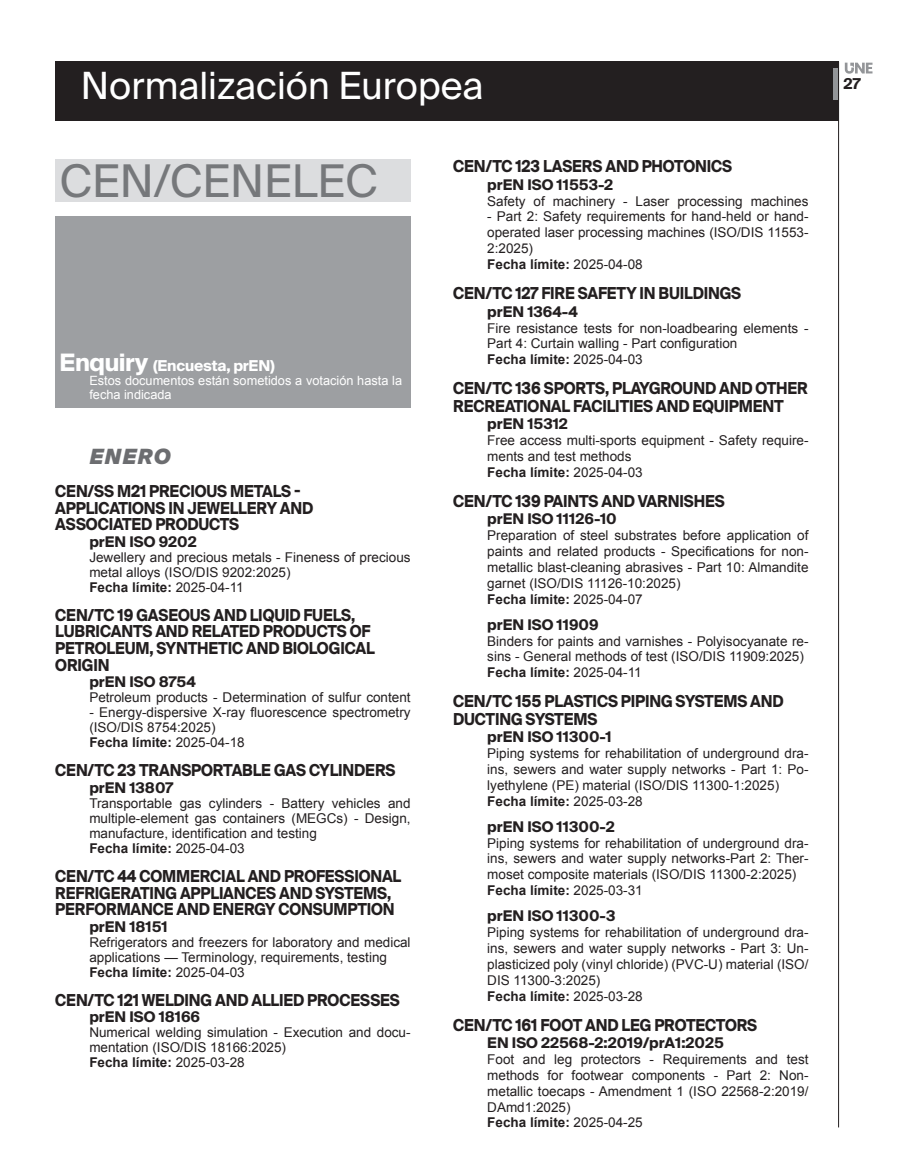
<style>
.page{position:relative;width:915px;height:1170px;background:#fff}
.page>*{position:absolute;margin:0;border:0;box-sizing:border-box;transform-origin:0 0}
.t1{font:45px "Suisse Intl";color:#76787b}
.t2{font:37.5px "Suisse Intl";color:#fff}
.t3{font:italic 900 21px "Suisse Intl";letter-spacing:.04em;color:#6c6d70}
.t4{font:700 16.5px/16.5px "Suisse Intl";letter-spacing:-.01em;color:#231f20;scale:.9 1}
.t5{font:700 15px "Suisse Intl";letter-spacing:-.01em;color:#fff}
.t6{font:700 15px "Suisse Intl";color:#231f20}
.t7{font:700 14.7px "Suisse Intl";color:#231f20}
.t8{font:13.5px/15.9px "Arial";color:#231f20}
.t9{font:12.75px/14.2px "Arial";color:#fff}
.s1{font-size:24px}
.s2{font-weight:700}
</style>
<div class="page">
<div style="left:55px;top:62px;width:783px;height:59px;background:#231f20"></div>
<div style="left:833px;top:68px;width:5px;height:31px;background:#939598"></div>
<hr style="left:838px;top:62px;width:1px;height:1065px;background:#231f20">
<svg style="left:844px;top:63px;width:28px;height:11px"></svg>
<div style="left:55px;top:216px;width:355px;height:191px;background:#9d9fa2"></div>
<div style="left:55px;top:159px;width:355px;height:43px;background:#dcdddf"></div>
<h2 class="t2" style="left:81px;top:64px;width:404px">Normalización Europea</h2>
<p class="t6" style="left:843px;top:75px;width:19px">27</p>
<h1 class="t1" style="left:60px;top:155px;width:319px">CEN/CENELEC</h1>
<p class="t5" style="left:60px;top:356px;width:217px"><span class="s1">Enquiry</span> (Encuesta, prEN)</p>
<p class="t9" style="left:89px;top:373px;width:314px">Estos documentos están sometidos a votación hasta la fecha indicada</p>
<h3 class="t3" style="left:89px;top:444px;width:83px">ENERO</h3>
<p class="t4" style="left:55px;top:483px;width:288px">CEN/SS M21 PRECIOUS METALS -<br>APPLICATIONS IN JEWELLERY AND<br>ASSOCIATED PRODUCTS</p>
<p class="t7" style="left:89px;top:533px;width:109px">prEN ISO 9202</p>
<p class="t8" style="left:89px;top:549px;width:323px;line-height:15px">Jewellery and precious metals - Fineness of precious metal alloys (ISO/DIS 9202:2025)<br><span class="s2">Fecha límite:</span> 2025-04-11</p>
<p class="t4" style="left:55px;top:607px;width:356px">CEN/TC 19 GASEOUS AND LIQUID FUELS,<br>LUBRICANTS AND RELATED PRODUCTS OF<br>PETROLEUM, SYNTHETIC AND BIOLOGICAL<br>ORIGIN</p>
<p class="t7" style="left:89px;top:673px;width:108px">prEN ISO 8754</p>
<p class="t8" style="left:89px;top:689px;width:323px">Petroleum products - Determination of sulfur content</p>
<p class="t8" style="left:89px;top:705px;width:323px;line-height:15px">- Energy-dispersive X-ray fluorescence spectrometry (ISO/DIS 8754:2025)<br><span class="s2">Fecha límite:</span> 2025-04-18</p>
<p class="t4" style="left:55px;top:762px;width:379px">CEN/TC 23 TRANSPORTABLE GAS CYLINDERS</p>
<p class="t7" style="left:89px;top:779px;width:85px">prEN 13807</p>
<p class="t8" style="left:89px;top:795px;width:323px;line-height:15px">Transportable gas cylinders - Battery vehicles and multiple-element gas containers (MEGCs) - Design, manufacture, identification and testing<br><span class="s2">Fecha límite:</span> 2025-04-03</p>
<p class="t4" style="left:55px;top:868px;width:386px">CEN/TC 44 COMMERCIAL AND PROFESSIONAL<br>REFRIGERATING APPLIANCES AND SYSTEMS,<br>PERFORMANCE AND ENERGY CONSUMPTION</p>
<p class="t7" style="left:89px;top:917px;width:80px">prEN 18151</p>
<p class="t8" style="left:89px;top:934px;width:322px;line-height:15px">Refrigerators and freezers for laboratory and medical applications — Terminology, requirements, testing<br><span class="s2">Fecha límite:</span> 2025-04-03</p>
<p class="t4" style="left:55px;top:991px;width:384px">CEN/TC 121 WELDING AND ALLIED PROCESSES</p>
<p class="t7" style="left:89px;top:1008px;width:112px">prEN ISO 18166</p>
<p class="t8" style="left:89px;top:1025px;width:323px;line-height:15px">Numerical welding simulation - Execution and docu&shy;mentation (ISO/DIS 18166:2025)<br><span class="s2">Fecha límite:</span> 2025-03-28</p>
<p class="t4" style="left:453px;top:158px;width:311px">CEN/TC 123 LASERS AND PHOTONICS</p>
<p class="t7" style="left:487px;top:176px;width:127px">prEN ISO 11553-2</p>
<p class="t8" style="left:487px;top:193px;width:322px">Safety of machinery - Laser processing machines</p>
<p class="t8" style="left:487px;top:209px;width:323px">- Part 2: Safety requirements for hand-held or hand&shy;operated laser processing machines (ISO/DIS 11553- 2:2025)<br><span class="s2">Fecha límite:</span> 2025-04-08</p>
<p class="t4" style="left:453px;top:285px;width:321px">CEN/TC 127 FIRE SAFETY IN BUILDINGS</p>
<p class="t7" style="left:487px;top:303px;width:92px">prEN 1364-4</p>
<p class="t8" style="left:487px;top:320px;width:323px">Fire resistance tests for non-loadbearing elements -<br>Part 4: Curtain walling - Part configuration<br><span class="s2">Fecha límite:</span> 2025-04-03</p>
<p class="t4" style="left:453px;top:380px;width:395px;line-height:17.4px">CEN/TC 136 SPORTS, PLAYGROUND AND OTHER<br>RECREATIONAL FACILITIES AND EQUIPMENT</p>
<p class="t7" style="left:487px;top:415px;width:82px">prEN 15312</p>
<p class="t8" style="left:487px;top:432px;width:323px">Free access multi-sports equipment - Safety require&shy;ments and test methods<br><span class="s2">Fecha límite:</span> 2025-04-03</p>
<p class="t4" style="left:453px;top:493px;width:303px">CEN/TC 139 PAINTS AND VARNISHES</p>
<p class="t7" style="left:487px;top:510px;width:131px">prEN ISO 11126-10</p>
<p class="t8" style="left:487px;top:527px;width:323px">Preparation of steel substrates before application of paints and related products - Specifications for non&shy;metallic blast-cleaning abrasives - Part 10: Almandite garnet (ISO/DIS 11126-10:2025)<br><span class="s2">Fecha límite:</span> 2025-04-07</p>
<p class="t7" style="left:487px;top:616px;width:113px">prEN ISO 11909</p>
<p class="t8" style="left:487px;top:633px;width:323px">Binders for paints and varnishes - Polyisocyanate re&shy;sins - General methods of test (ISO/DIS 11909:2025)<br><span class="s2">Fecha límite:</span> 2025-04-11</p>
<p class="t4" style="left:453px;top:693px;width:368px;line-height:17.4px">CEN/TC 155 PLASTICS PIPING SYSTEMS AND<br>DUCTING SYSTEMS</p>
<p class="t7" style="left:487px;top:728px;width:126px">prEN ISO 11300-1</p>
<p class="t8" style="left:487px;top:745px;width:323px">Piping systems for rehabilitation of underground dra&shy;ins, sewers and water supply networks - Part 1: Po&shy;lyethylene (PE) material (ISO/DIS 11300-1:2025)<br><span class="s2">Fecha límite:</span> 2025-03-28</p>
<p class="t7" style="left:487px;top:817px;width:129px">prEN ISO 11300-2</p>
<p class="t8" style="left:487px;top:834px;width:323px">Piping systems for rehabilitation of underground dra&shy;ins, sewers and water supply networks-Part 2: Ther&shy;moset composite materials (ISO/DIS 11300-2:2025)<br><span class="s2">Fecha límite:</span> 2025-03-31</p>
<p class="t7" style="left:487px;top:907px;width:130px">prEN ISO 11300-3</p>
<p class="t8" style="left:487px;top:924px;width:323px">Piping systems for rehabilitation of underground dra&shy;ins, sewers and water supply networks - Part 3: Un&shy;plasticized poly (vinyl chloride) (PVC-U) material (ISO/ DIS 11300-3:2025)<br><span class="s2">Fecha límite:</span> 2025-03-28</p>
<p class="t4" style="left:453px;top:1016px;width:339px">CEN/TC 161 FOOT AND LEG PROTECTORS</p>
<p class="t7" style="left:487px;top:1034px;width:238px">EN ISO 22568-2:2019/prA1:2025</p>
<p class="t8" style="left:487px;top:1051px;width:323px">Foot and leg protectors - Requirements and test methods for footwear components - Part 2: Non&shy;metallic toecaps - Amendment 1 (ISO 22568-2:2019/ DAmd1:2025)<br><span class="s2">Fecha límite:</span> 2025-04-25</p>
</div>
